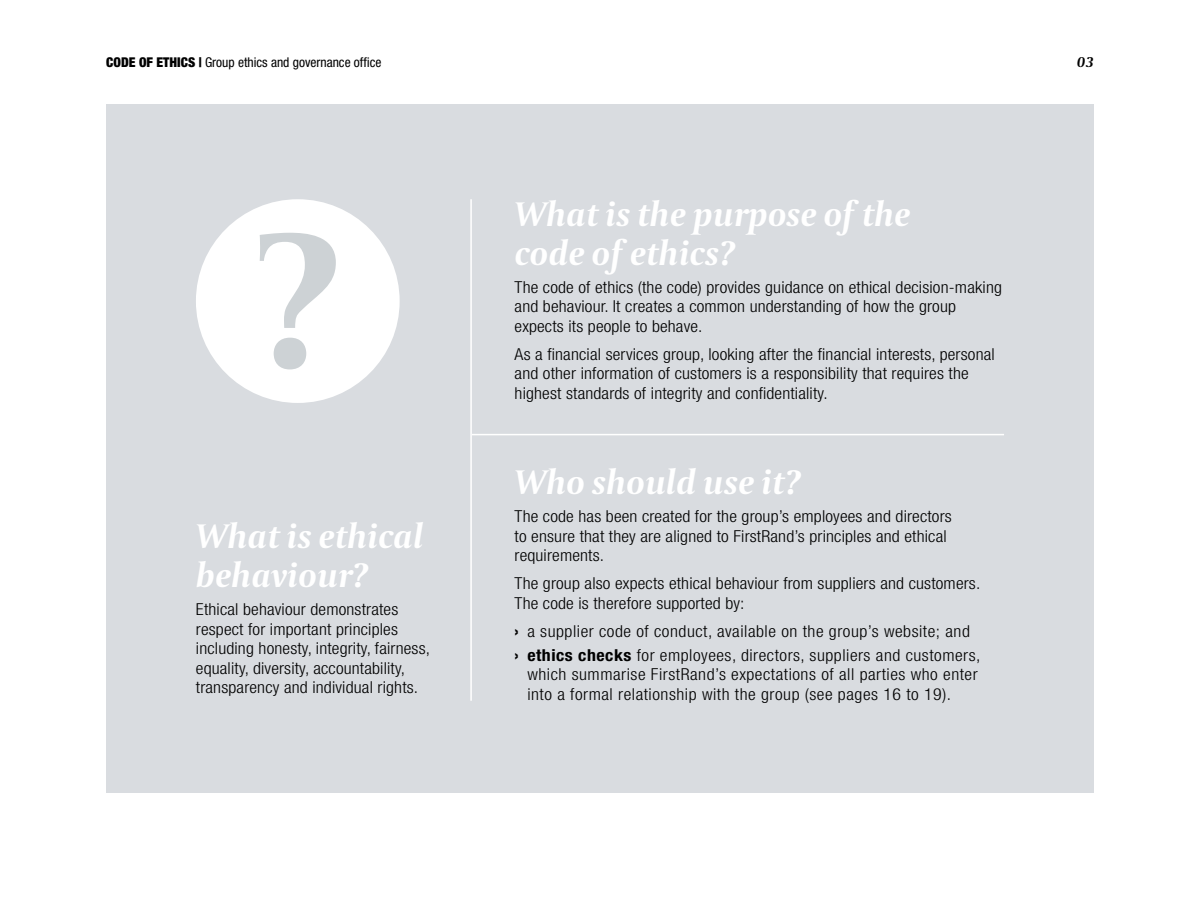
<style>
.page{position:relative;width:1200px;height:900px;background:#fff}
.page>*{position:absolute;margin:0;border:0;box-sizing:border-box;transform-origin:0 0}
.Heading_1{font:italic 700 36px/39px "Capitolium 2";color:#fff}
.Body_Copy{font:300 condensed 16.5px/19.5px "Helvetica Neue LT Std";letter-spacing:.01em;color:#000;scale:1.08 1}
.Body_Copy-2{font:300 condensed 16.5px/19.5px "Helvetica Neue LT Std";letter-spacing:.03em;color:#000;scale:1.08 1}
.t1{font:italic 700 15px "Capitolium 2";color:#000}
.t2{font:condensed 13.5px "Helvetica Neue LT Std";color:#000}
.s1{font-weight:900}
.s2{font-weight:700}
</style>
<div class="page">
<div style="left:106px;top:104px;width:988px;height:689px;background:#d9dce0"></div>
<div style="left:196px;top:199px;width:204px;height:204px;background:#fff;border-radius:50%"></div>
<svg style="left:260px;top:233px;width:76px;height:136px"></svg>
<hr style="left:470px;top:199px;width:2px;height:502px;background:#fff">
<hr style="left:472px;top:434px;width:532px;height:1px;background:#fff">
<p class="t2" style="left:106px;top:54px;width:277px"><span class="s1">CODE OF ETHICS |</span> Group ethics and governance office</p>
<p class="t1" style="left:1077px;top:52px;width:18px">03</p>
<p class="Heading_1" style="left:196px;top:516px;width:229px">What is ethical behaviour?</p>
<p class="Body_Copy" style="left:196px;top:600px;width:218px">Ethical behaviour demonstrates respect for important principles including honesty, integrity, fairness, equality, diversity, accountability, transparency and individual rights.</p>
<p class="Heading_1" style="left:515px;top:194px;width:397px">What is the purpose of the code of ethics?</p>
<p class="Body_Copy" style="left:515px;top:277px;width:453px">The code of ethics (the code) provides guidance on ethical decision-making and behaviour. It creates a common understanding of how the group expects its people to behave.</p>
<p class="Body_Copy" style="left:515px;top:344px;width:446px">As a financial services group, looking after the financial interests, personal and other information of customers is a responsibility that requires the highest standards of integrity and confidentiality.</p>
<p class="Heading_1" style="left:515px;top:462px;width:288px">Who should use it?</p>
<p class="Body_Copy" style="left:515px;top:507px;width:406px">The code has been created for the group’s employees and directors to ensure that they are aligned to FirstRand’s principles and ethical requirements.</p>
<p class="Body_Copy" style="left:515px;top:574px;width:433px">The group also expects ethical behaviour from suppliers and customers.<br>The code is therefore supported by:</p>
<p class="Body_Copy-2" style="left:515px;top:621px;width:423px"><span class="s2">›</span> a supplier code of conduct, available on the group’s website; and</p>
<p class="Body_Copy-2" style="left:527px;top:645px;width:421px;text-indent:-13px"><span class="s2">› ethics checks</span> for employees, directors, suppliers and customers, which summarise FirstRand’s expectations of all parties who enter into a formal relationship with the group (see pages 16 to 19).</p>
</div>
